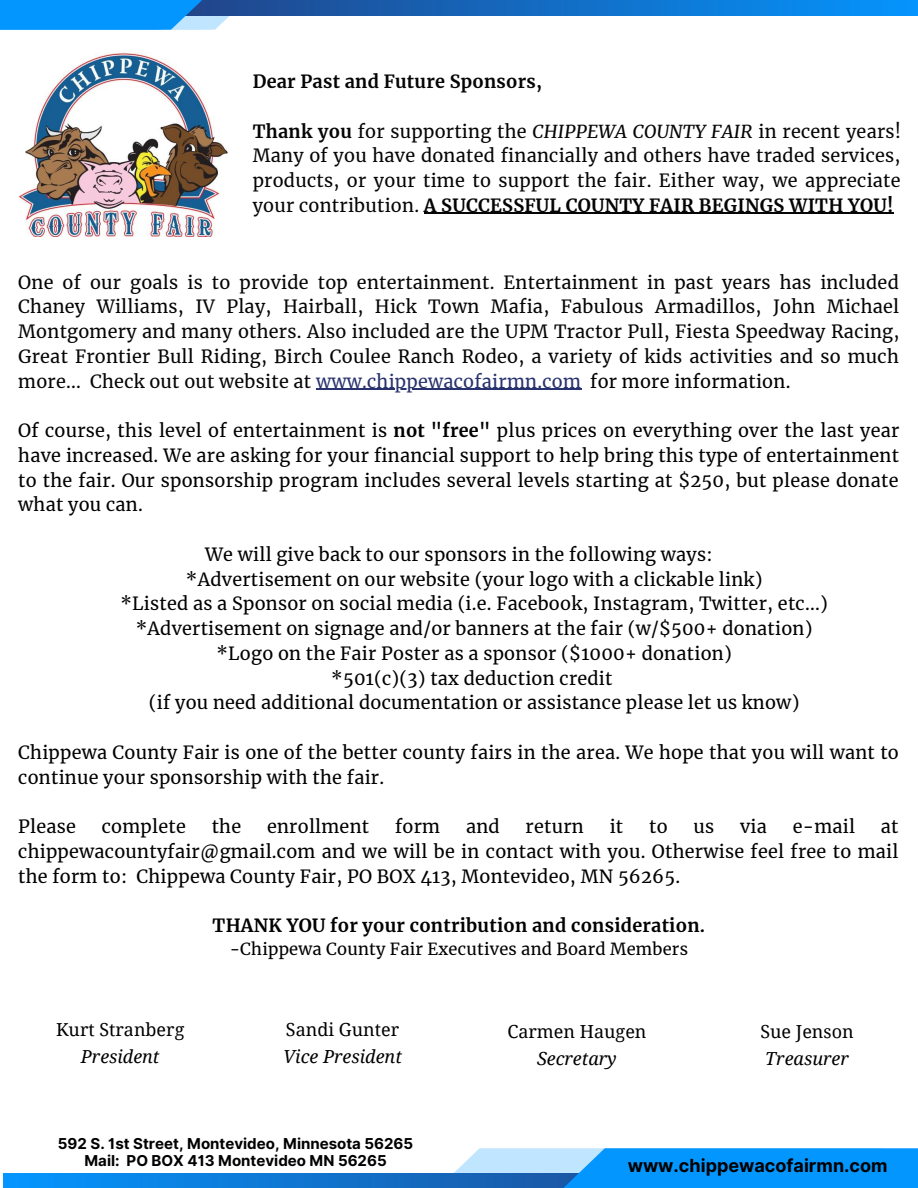
<style>
.page{position:relative;width:918px;height:1188px;background:#fff}
.page>*{position:absolute;margin:0;border:0;box-sizing:border-box;transform-origin:0 0}
.t1{font:18px/24.8px "Merriweather";letter-spacing:.015em;color:#000;text-align:justify}
.t2{font:18px/24.8px "Merriweather";letter-spacing:.015em;color:#050505;text-align:justify}
.t3{font:18px "Droid Serif";color:#000}
.t4{font:700 18px "Merriweather";letter-spacing:.015em;color:#000}
.t5{font:italic 18px "Droid Serif";color:#000}
.t6{font:700 18px "Merriweather";letter-spacing:.015em;color:#050505}
.t7{font:700 18px "Inter";color:#000}
.t8{font:16.5px "Merriweather";letter-spacing:.015em;color:#000}
.t9{font:700 15px/16.8px "Inter";color:#000;text-align:center}
.s1{font-weight:700}
.s2{font-style:italic}
.s3{color:#28326e}
.s4{color:#000}
</style>
<div class="page">
<svg style="left:4px;top:1173px;width:447px;height:15px;background:#0c7ddb"></svg>
<svg style="left:326px;top:0;width:592px;height:15px;background:#1074ce"></svg>
<svg style="left:451px;top:1148px;width:467px;height:40px;background:#2ba0f7"></svg>
<svg style="left:0;top:0;width:326px;height:30px;background:#3b9ae8"></svg>
<hr style="left:316px;top:389px;width:265px;height:1px;background:#28326e">
<img style="left:20px;top:52px;width:208px;height:185px">
<hr style="left:424px;top:213px;width:470px;height:1px;background:#050505">
<p class="t6" style="left:253px;top:70px;width:291px">Dear Past and Future Sponsors,</p>
<p class="t2" style="left:253px;top:119px;width:650px"><span class="s1">Thank you</span> for supporting the <span class="s2">CHIPPEWA COUNTY FAIR</span> in recent years!<br>Many of you have donated financially and others have traded services, products, or your time to support the fair. Either way, we appreciate your contribution. <span class="s1">A SUCCESSFUL COUNTY FAIR BEGINGS WITH YOU!</span></p>
<p class="t2" style="left:18px;top:270px;width:883px">One of our goals is to provide top entertainment. Entertainment in past years has included Chaney Williams, IV Play, Hairball, Hick Town Mafia, Fabulous Armadillos, John Michael Montgomery and many others. Also included are the UPM Tractor Pull, Fiesta Speedway Racing, Great Frontier Bull Riding, Birch Coulee Ranch Rodeo, a variety of kids activities and so much more... Check out out website at <span class="s3">www.chippewacofairmn.com</span> <span class="s4">for more information.</span></p>
<p class="t1" style="left:18px;top:418px;width:883px">Of course, this level of entertainment is <span class="s1">not "free"</span> plus prices on everything over the last year have increased. We are asking for your financial support to help bring this type of entertainment to the fair. Our sponsorship program includes several levels starting at $250, but please donate what you can.</p>
<p class="t1" style="left:205px;top:542px;width:509px">We will give back to our sponsors in the following ways:</p>
<p class="t1" style="left:186px;top:567px;width:578px">*Advertisement on our website (your logo with a clickable link)</p>
<p class="t1" style="left:120px;top:592px;width:709px">*Listed as a Sponsor on social media (i.e. Facebook, Instagram, Twitter, etc...)</p>
<p class="t1" style="left:136px;top:616px;width:678px">*Advertisement on signage and/or banners at the fair (w/$500+ donation)</p>
<p class="t1" style="left:216px;top:641px;width:517px">*Logo on the Fair Poster as a sponsor ($1000+ donation)</p>
<p class="t1" style="left:331px;top:666px;width:283px">*501(c)(3) tax deduction credit</p>
<p class="t1" style="left:149px;top:691px;width:652px">(if you need additional documentation or assistance please let us know)</p>
<p class="t1" style="left:18px;top:740px;width:882px">Chippewa County Fair is one of the better county fairs in the area. We hope that you will want to continue your sponsorship with the fair.</p>
<p class="t1" style="left:18px;top:814px;width:59px">Please</p>
<p class="t1" style="left:102px;top:814px;width:86px">complete</p>
<p class="t1" style="left:212px;top:814px;width:31px">the</p>
<p class="t1" style="left:267px;top:814px;width:104px">enrollment</p>
<p class="t1" style="left:395px;top:814px;width:47px">form</p>
<p class="t1" style="left:466px;top:814px;width:35px">and</p>
<p class="t1" style="left:526px;top:814px;width:60px">return</p>
<p class="t1" style="left:610px;top:814px;width:15px">it</p>
<p class="t1" style="left:649px;top:814px;width:20px">to</p>
<p class="t1" style="left:693px;top:814px;width:22px">us</p>
<p class="t1" style="left:740px;top:814px;width:28px">via</p>
<p class="t1" style="left:793px;top:814px;width:64px">e-mail</p>
<p class="t1" style="left:18px;top:814px;width:882px;text-indent:863px">at chippewacountyfair@gmail.com and we will be in contact with you. Otherwise feel free to mail the form to: Chippewa County Fair, PO BOX 413, Montevideo, MN 56265.</p>
<p class="t4" style="left:213px;top:914px;width:494px">THANK YOU for your contribution and consideration.</p>
<p class="t8" style="left:230px;top:938px;width:460px">-Chippewa County Fair Executives and Board Members</p>
<p class="t3" style="left:56px;top:1020px;width:130px">Kurt Stranberg</p>
<p class="t5" style="left:81px;top:1047px;width:80px">President</p>
<p class="t3" style="left:286px;top:1020px;width:115px">Sandi Gunter</p>
<p class="t5" style="left:283px;top:1047px;width:120px">Vice President</p>
<p class="t9" style="left:58px;top:1135px;width:357px">592 S. 1st Street, Montevideo, Minnesota 56265<br>Mail: PO BOX 413 Montevideo MN 56265</p>
<p class="t3" style="left:507px;top:1021px;width:141px">Carmen Haugen</p>
<p class="t5" style="left:537px;top:1048px;width:81px">Secretary</p>
<p class="t3" style="left:760px;top:1021px;width:95px">Sue Jenson</p>
<p class="t5" style="left:765px;top:1048px;width:85px">Treasurer</p>
<p class="t7" style="left:628px;top:1154px;width:261px">www.chippewacofairmn.com</p>
</div>
